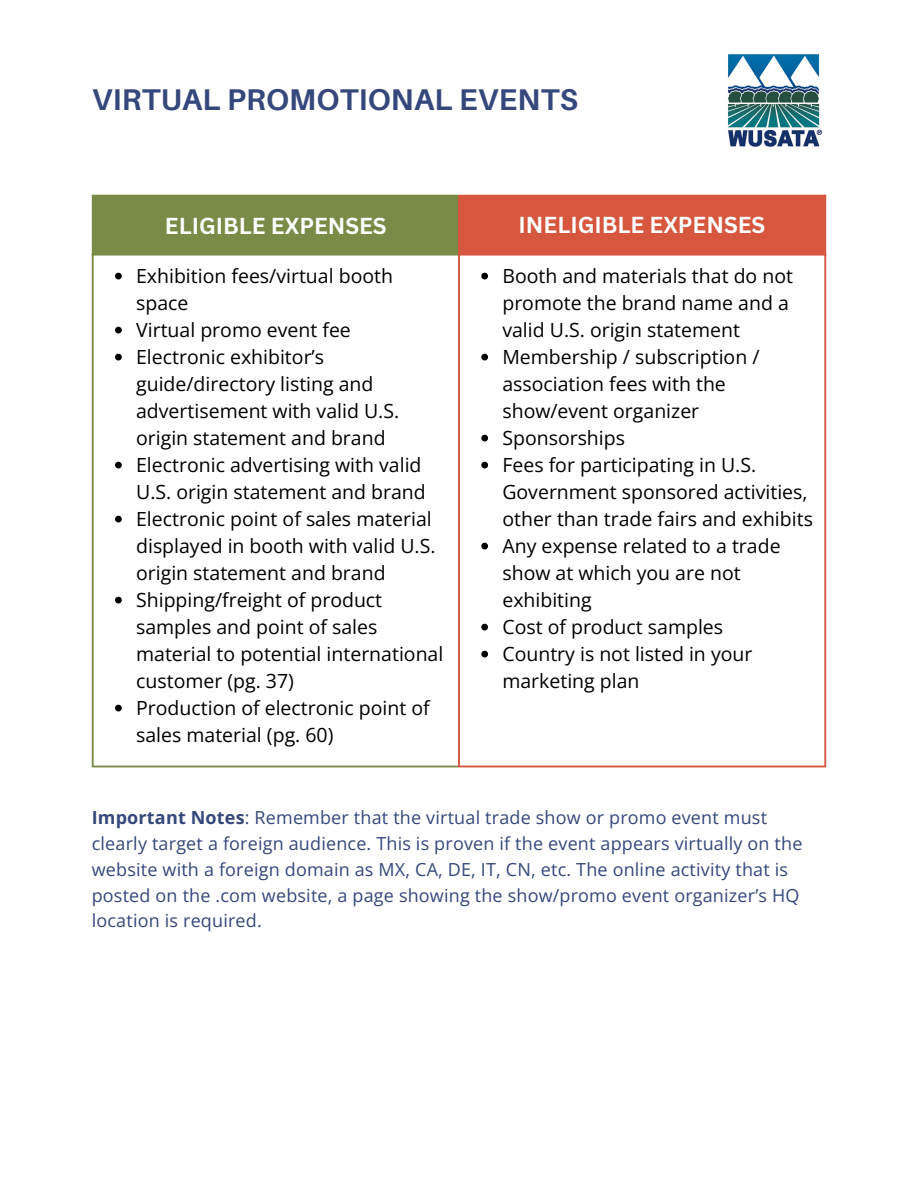
<style>
.page{position:relative;width:918px;height:1188px;background:#fff}
.page>*{position:absolute;margin:0;border:0;box-sizing:border-box;transform-origin:0 0}
.t1{font:700 30px "Aileron";letter-spacing:.01em;color:#36477b}
.t2{font:700 22.5px "Canva Sans";color:#fff}
.t3{font:19.5px/27px "Open Sans";color:#000}
.t4{font:18px/25.8px "Open Sans";letter-spacing:.01em;color:#36477b}
.s1{font-weight:700}
</style>
<div class="page">
<div style="left:92px;top:195px;width:367px;height:60px;background:#7a8a47"></div>
<div style="left:459px;top:195px;width:367px;height:60px;background:#d6563e"></div>
<svg style="left:115px;top:273px;width:7px;height:6px"></svg>
<svg style="left:115px;top:327px;width:7px;height:6px"></svg>
<svg style="left:115px;top:354px;width:7px;height:6px"></svg>
<svg style="left:115px;top:462px;width:7px;height:6px"></svg>
<svg style="left:115px;top:516px;width:7px;height:6px"></svg>
<svg style="left:115px;top:597px;width:7px;height:6px"></svg>
<svg style="left:115px;top:705px;width:7px;height:6px"></svg>
<svg style="left:481px;top:273px;width:7px;height:6px"></svg>
<svg style="left:481px;top:354px;width:7px;height:6px"></svg>
<svg style="left:481px;top:435px;width:7px;height:6px"></svg>
<svg style="left:481px;top:462px;width:7px;height:6px"></svg>
<svg style="left:481px;top:543px;width:7px;height:6px"></svg>
<svg style="left:481px;top:624px;width:7px;height:6px"></svg>
<svg style="left:481px;top:651px;width:7px;height:6px"></svg>
<hr style="left:92px;top:197px;width:2px;height:569px;background:#7a8a47">
<hr style="left:92px;top:254px;width:366px;height:2px;background:#7a8a47">
<hr style="left:92px;top:766px;width:366px;height:1px;background:#7a8a47">
<hr style="left:458px;top:197px;width:2px;height:569px;background:#d6563e">
<hr style="left:824px;top:197px;width:2px;height:569px;background:#d6563e">
<hr style="left:458px;top:195px;width:368px;height:2px;background:#d6563e">
<hr style="left:458px;top:254px;width:368px;height:2px;background:#d6563e">
<hr style="left:458px;top:766px;width:368px;height:1px;background:#d6563e">
<img style="left:728px;top:54px;width:94px;height:93px">
<p class="t1" style="left:92px;top:81px;width:488px">VIRTUAL PROMOTIONAL EVENTS</p>
<p class="t2" style="left:165px;top:210px;width:223px">ELIGIBLE EXPENSES</p>
<p class="t2" style="left:519px;top:209px;width:248px">INELIGIBLE EXPENSES</p>
<p class="t3" style="left:136px;top:262px;width:258px">Exhibition fees/virtual booth space</p>
<p class="t3" style="left:136px;top:316px;width:216px">Virtual promo event fee</p>
<p class="t3" style="left:136px;top:343px;width:265px">Electronic exhibitor’s guide/directory listing and advertisement with valid U.S. origin statement and brand</p>
<p class="t3" style="left:136px;top:451px;width:291px">Electronic advertising with valid<br>U.S. origin statement and brand</p>
<p class="t3" style="left:136px;top:505px;width:301px">Electronic point of sales material displayed in booth with valid U.S. origin statement and brand</p>
<p class="t3" style="left:136px;top:586px;width:309px">Shipping/freight of product samples and point of sales material to potential international customer (pg. 37)</p>
<p class="t3" style="left:136px;top:694px;width:295px">Production of electronic point of sales material (pg. 60)</p>
<p class="t3" style="left:502px;top:262px;width:292px">Booth and materials that do not promote the brand name and a valid U.S. origin statement</p>
<p class="t3" style="left:502px;top:343px;width:259px">Membership / subscription / association fees with the show/event organizer</p>
<p class="t3" style="left:502px;top:424px;width:124px">Sponsorships</p>
<p class="t3" style="left:502px;top:451px;width:312px">Fees for participating in U.S.<br>Government sponsored activities, other than trade fairs and exhibits</p>
<p class="t3" style="left:502px;top:532px;width:280px">Any expense related to a trade show at which you are not exhibiting</p>
<p class="t3" style="left:502px;top:613px;width:222px">Cost of product samples</p>
<p class="t3" style="left:502px;top:640px;width:251px">Country is not listed in your marketing plan</p>
<p class="t4" style="left:92px;top:804px;width:712px"><span class="s1">Important Notes</span>: Remember that the virtual trade show or promo event must clearly target a foreign audience. This is proven if the event appears virtually on the website with a foreign domain as MX, CA, DE, IT, CN, etc. The online activity that is posted on the .com website, a page showing the show/promo event organizer’s HQ location is required.</p>
</div>
